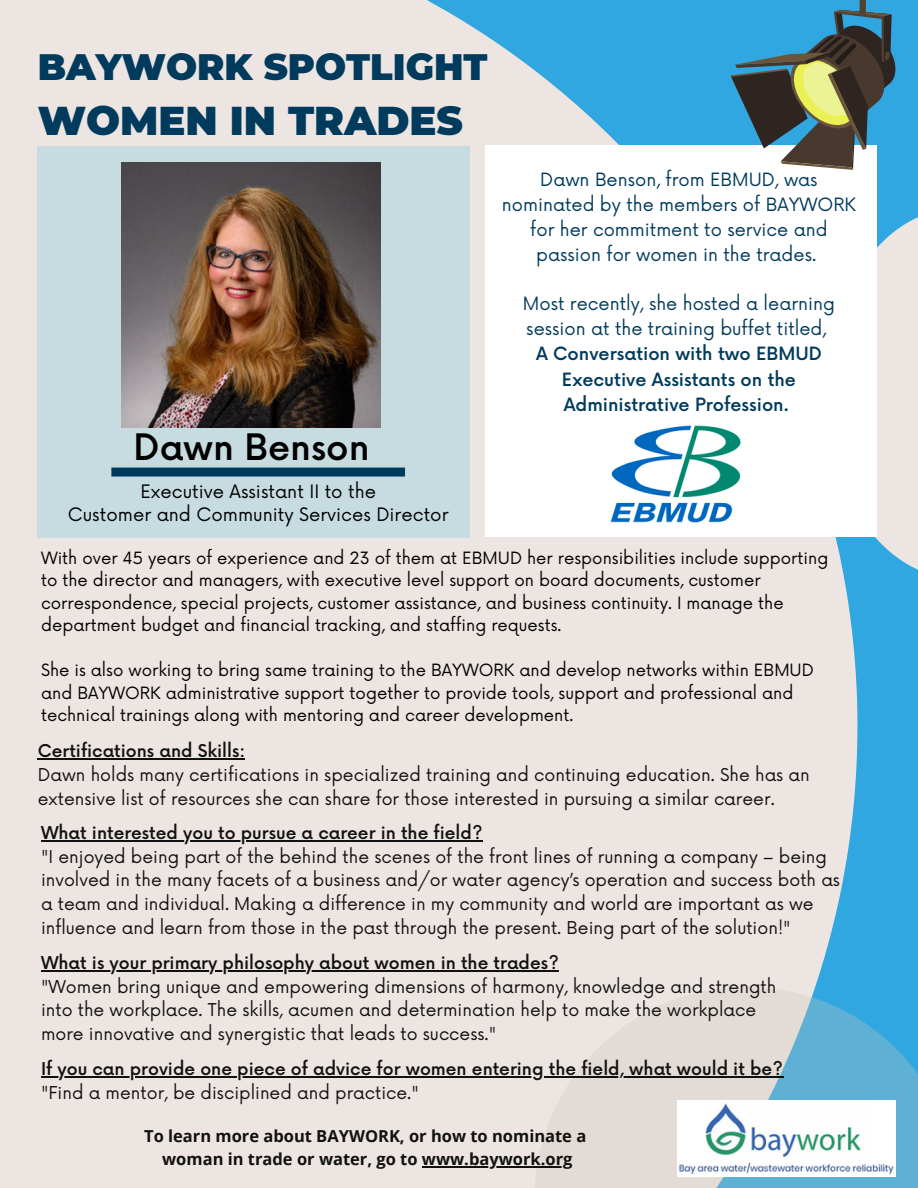
<style>
.page{position:relative;width:918px;height:1188px;background:#30a7e0}
.page>*{position:absolute;margin:0;border:0;box-sizing:border-box;transform-origin:0 0}
.t1{font:900 40.2px "Montserrat";color:#003b5d}
.t2{font:900 36.75px "Montserrat";color:#003b5d}
.t3{font:500 35.55px "Now";color:#000}
.t4{font:18.15px/22.5px "Now";color:#000;text-align:center}
.t5{font:17.85px/24.8px "Now";color:#003b5d;text-align:center}
.t6{font:500 17.85px/25.8px "Now";color:#003b5d;text-align:center}
.t7{font:17.25px/23.7px "Now";color:#111}
.t8{font:500 17.25px "Now";color:#111}
.t9{font:16.5px/22.5px "Now";color:#000}
.t10{font:700 16.5px/22.5px "Open Sans";color:#111;text-align:center}
</style>
<div class="page">
<div style="left:0;top:0;width:857px;height:1188px;background:#ede5e2"></div>
<svg style="left:826px;top:217px;width:92px;height:362px;fill:#ede5e2"></svg>
<div style="left:38px;top:146px;width:432px;height:392px;background:#c7dce1"></div>
<svg style="left:535px;top:987px;width:383px;height:201px;background:#b8ced7"></svg>
<img style="left:678px;top:1101px;width:218px;height:75px">
<div style="left:485px;top:146px;width:392px;height:391px;background:#fff"></div>
<svg style="left:730px;top:0;width:165px;height:170px"></svg>
<div style="left:111px;top:468px;width:294px;height:9px;background:#003b5d"></div>
<img style="left:122px;top:162px;width:259px;height:266px">
<hr style="left:422px;top:1166px;width:151px;height:1px;background:#111">
<hr style="left:38px;top:758px;width:207px;height:2px;background:#111">
<hr style="left:41px;top:1076px;width:742px;height:1px;background:#111">
<hr style="left:41px;top:840px;width:442px;height:1px;background:#111">
<hr style="left:41px;top:970px;width:518px;height:1px;background:#111">
<img style="left:610px;top:425px;width:131px;height:98px">
<h2 class="t2" style="left:38px;top:45px;width:451px">BAYWORK SPOTLIGHT</h2>
<h1 class="t1" style="left:38px;top:96px;width:427px">WOMEN IN TRADES</h1>
<h3 class="t3" style="left:134px;top:428px;width:237px">Dawn Benson</h3>
<p class="t4" style="left:68px;top:481px;width:382px">Executive Assistant II to the<br>Customer and Community Services Director</p>
<p class="t5" style="left:502px;top:169px;width:356px">Dawn Benson, from EBMUD, was nominated by the members of BAYWORK for her commitment to service and passion for women in the trades.</p>
<p class="t5" style="left:523px;top:292px;width:314px;text-align:left">Most recently, she hosted a learning session at the training buffet titled,</p>
<p class="t6" style="left:536px;top:341px;width:287px">A Conversation with two EBMUD<br>Executive Assistants on the<br>Administrative Profession.</p>
<p class="t9" style="left:41px;top:547px;width:789px">With over 45 years of experience and 23 of them at EBMUD her responsibilities include supporting to the director and managers, with executive level support on board documents, customer correspondence, special projects, customer assistance, and business continuity. I manage the department budget and financial tracking, and staffing requests.</p>
<p class="t9" style="left:41px;top:660px;width:774px">She is also working to bring same training to the BAYWORK and develop networks within EBMUD and BAYWORK administrative support together to provide tools, support and professional and technical trainings along with mentoring and career development.</p>
<p class="t8" style="left:38px;top:742px;width:209px">Certifications and Skills:</p>
<p class="t7" style="left:38px;top:764px;width:774px">Dawn holds many certifications in specialized training and continuing education. She has an extensive list of resources she can share for those interested in pursuing a similar career.</p>
<p class="t8" style="left:41px;top:824px;width:443px">What interested you to pursue a career in the field?</p>
<p class="t7" style="left:41px;top:846px;width:801px">"I enjoyed being part of the behind the scenes of the front lines of running a company – being involved in the many facets of a business and/or water agency’s operation and success both as a team and individual. Making a difference in my community and world are important as we influence and learn from those in the past through the present. Being part of the solution!"</p>
<p class="t8" style="left:41px;top:953px;width:519px">What is your primary philosophy about women in the trades?</p>
<p class="t7" style="left:41px;top:975px;width:737px">"Women bring unique and empowering dimensions of harmony, knowledge and strength into the workplace. The skills, acumen and determination help to make the workplace more innovative and synergistic that leads to success."</p>
<p class="t8" style="left:41px;top:1059px;width:744px">If you can provide one piece of advice for women entering the field, what would it be?</p>
<p class="t7" style="left:41px;top:1081px;width:379px">"Find a mentor, be disciplined and practice."</p>
<p class="t10" style="left:144px;top:1125px;width:444px">To learn more about BAYWORK, or how to nominate a woman in trade or water, go to www.baywork.org</p>
</div>
